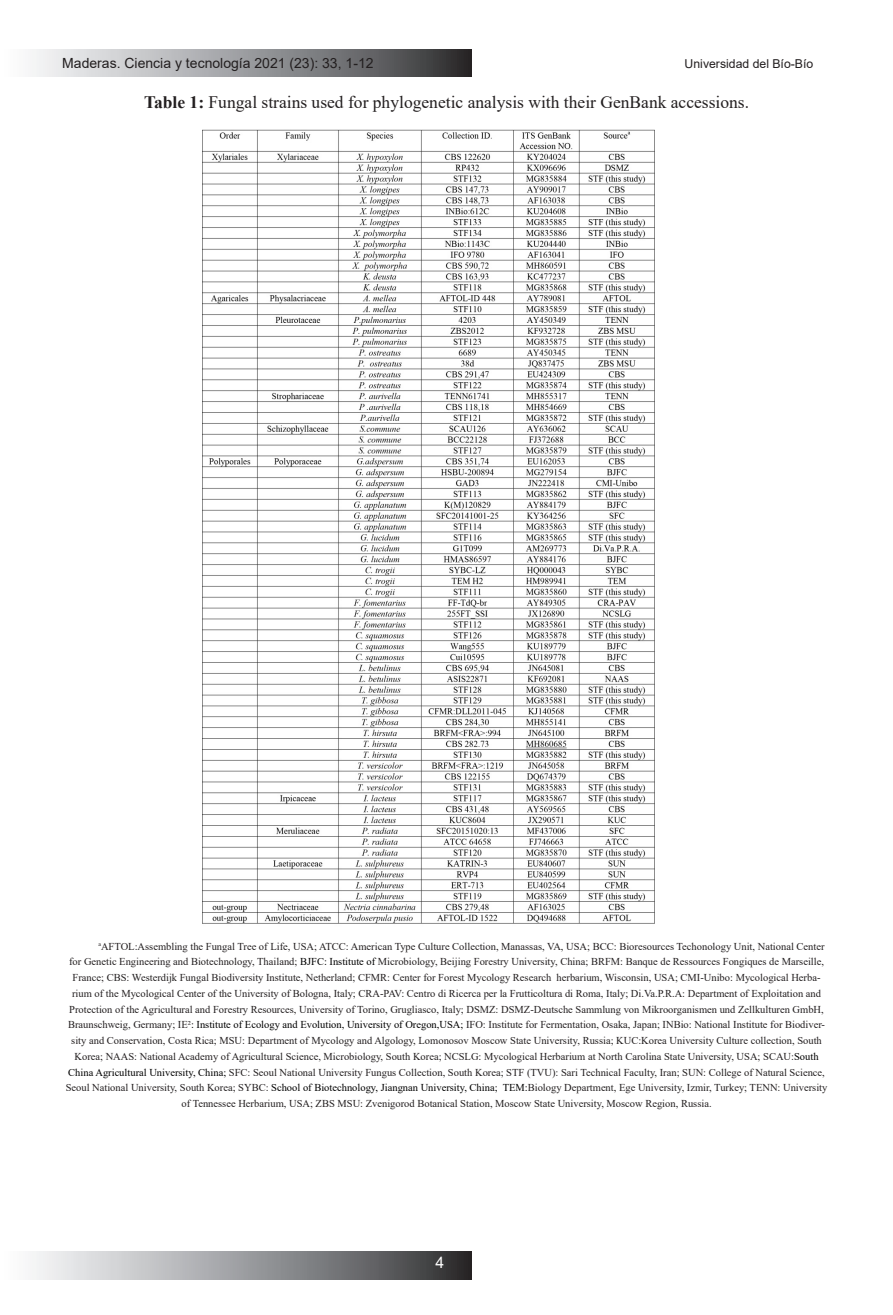
<style>
.page{position:relative;width:893px;height:1315px;background:#fff}
.page>*{position:absolute;margin:0;border:0;box-sizing:border-box;transform-origin:0 0}
.t1{font:17.5px "Times New Roman";color:#231f20}
.t2{font:15.75px "Arial";color:#fff}
.t3{font:14px "Arial";color:#231f20}
.t4{font:12.25px "Arial";color:#231f20}
.t5{font:10.5px "Times New Roman";color:#231f20}
.s1{font-weight:700}
.s2{color:#000}
.s3{color:#2a2a2a}
</style>
<div class="page">
<div style="left:0;top:49px;width:471px;height:28px;background:linear-gradient(to right,#fff,#333436)"></div>
<div style="left:0;top:1252px;width:471px;height:27px;background:linear-gradient(to right,#fff,#333436)"></div>
<img style="left:202px;top:129px;width:453px;height:795px">
<h3 class="t3" style="left:62px;top:53px;width:313px">Maderas. Ciencia y tecnología 2021 (23): 33, 1-12</h3>
<p class="t4" style="left:685px;top:56px;width:130px">Universidad del Bío-Bío</p>
<p class="t1" style="left:144px;top:89px;width:606px"><span class="s1">Table 1:</span> Fungal strains used for phylogenetic analysis with their GenBank accessions.</p>
<p class="t5" style="left:98px;top:938px;width:728px"><sup>a</sup>AFTOL:Assembling the Fungal Tree of Life, USA; ATCC: American Type Culture Collection, Manassas, VA, USA; BCC: Bioresources Techonology Unit, National Center</p>
<p class="t5" style="left:69px;top:954px;width:756px">for Genetic Engineering and Biotechnology, Thailand; <span class="s2">BJFC: Institute of</span> Microbiology, Beijing Forestry University, China; BRFM: Banque de Ressources Fongiques de Marseille,</p>
<p class="t5" style="left:73px;top:970px;width:749px">France; CBS: Westerdijk Fungal Biodiversity Institute, Netherland; CFMR: Center for Forest Mycology Research herbarium, Wisconsin, USA; CMI-Unibo: Mycological Herba-</p>
<p class="t5" style="left:72px;top:986px;width:750px">rium of the Mycological Center of the University of Bologna, Italy; CRA-PAV: Centro di Ricerca per la Frutticoltura di Roma, Italy; Di.Va.P.R.A: Department of Exploitation and</p>
<p class="t5" style="left:69px;top:1001px;width:756px">Protection of the Agricultural and Forestry Resources, University of Torino, Grugliasco, Italy; DSMZ: DSMZ-Deutsche Sammlung von Mikroorganismen und Zellkulturen GmbH,</p>
<p class="t5" style="left:68px;top:1017px;width:759px">Braunschweig, Germany; IE²<span class="s2">: Institute of Ecology and Evolution, University of Oregon,USA;</span> IFO: Institute for Fermentation, Osaka, Japan<span class="s3">;</span> INBio: National Institute for Biodiver-</p>
<p class="t5" style="left:71px;top:1033px;width:752px">sity and Conservation, Costa Rica; MSU: Department of Mycology and Algology, Lomonosov Moscow State University, Russia; KUC:Korea University Culture collection, South</p>
<p class="t5" style="left:75px;top:1049px;width:746px">Korea; NAAS: National Academy of Agricultural Science, Microbiology, South Korea; NCSLG: Mycological Herbarium at North Carolina State University, USA; SCAU:<span class="s2">South</span></p>
<p class="t5" style="left:68px;top:1064px;width:758px"><span class="s2">China Agricultural University, China;</span> SFC: Seoul National University Fungus Collection, South Korea; STF (TVU): Sari Technical Faculty, Iran; SUN: College of Natural Science,</p>
<p class="t5" style="left:66px;top:1080px;width:763px">Seoul National University, South Korea; SYBC: <span class="s2">School of Biotechnology, Jiangnan University, China; TEM:</span>Biology Department, Ege University, Izmir, Turkey; TENN: University</p>
<p class="t5" style="left:182px;top:1096px;width:532px">of Tennessee Herbarium, USA; ZBS MSU: Zvenigorod Botanical Station, Moscow State University, Moscow Region, Russia.</p>
<h2 class="t2" style="left:435px;top:1252px;width:10px">4</h2>
</div>
